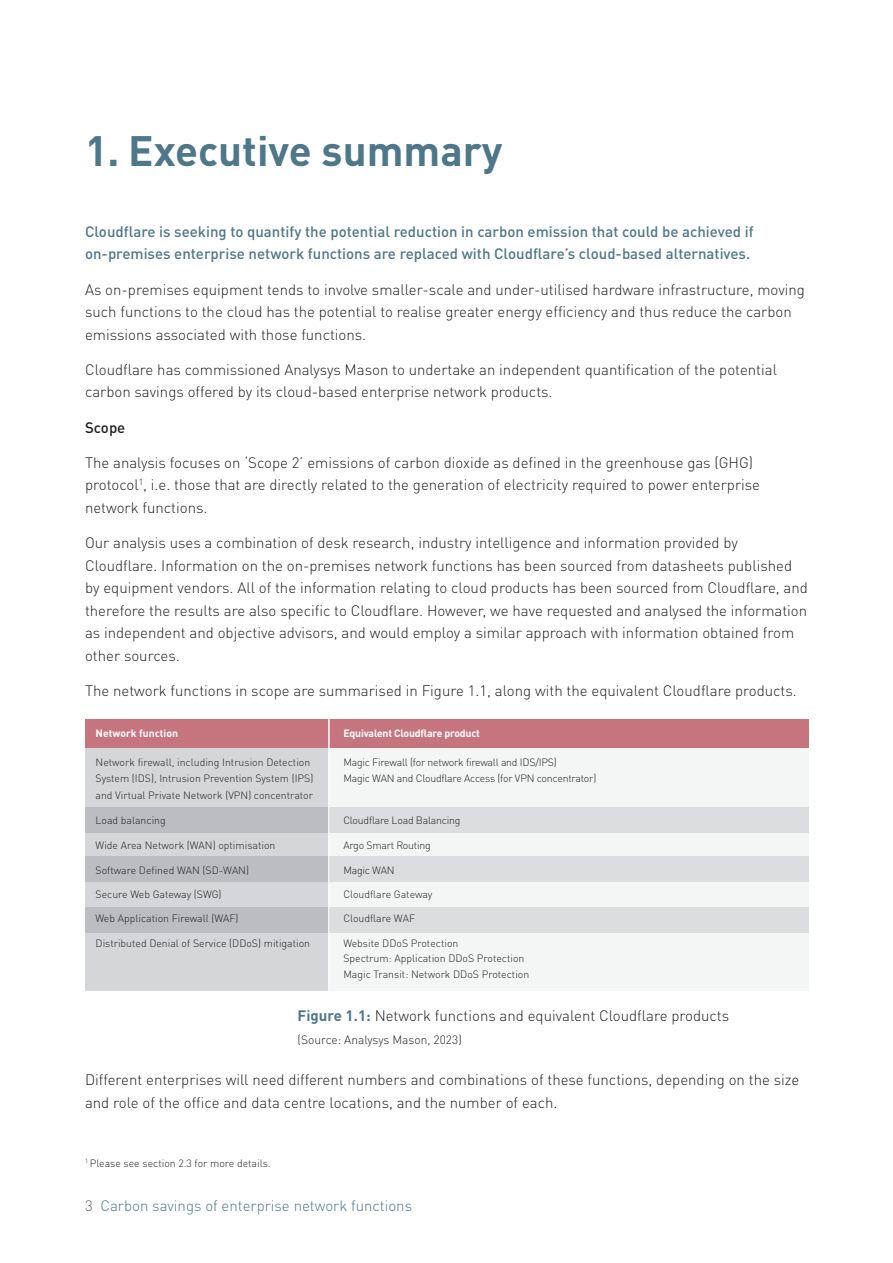
<style>
.page{position:relative;width:893px;height:1263px;background:#fff}
.page>*{position:absolute;margin:0;border:0;box-sizing:border-box;transform-origin:0 0}
.t1{font:700 42px "DINOT";color:#4e778a}
.t2{font:300 15px/22.5px "DINOT";color:#231f20}
.t3{font:500 15px/22.5px "DINOT";color:#4e778a}
.t4{font:300 15px "DINOT";color:#4e778a}
.t5{font:500 15px "DINOT";color:#231f20}
.t6{font:300 12px "DINOT";color:#231f20}
.t7{font:300 10.5px/15.8px "DINOT";color:#231f20}
.t8{font:300 10.5px/16.5px "DINOT";letter-spacing:-.02em;color:#231f20}
.t9{font:700 10.5px "DINOT";letter-spacing:-.02em;color:#fff}
.t10{font:700 10.5px "DINOT";color:#fff}
.s1{font-weight:700;color:#4e778a}
.s2{color:#62656a}
</style>
<div class="page">
<div style="left:328px;top:719px;width:480px;height:272px;background:#f4f5f5"></div>
<div style="left:330px;top:807px;width:478px;height:26px;background:#dcdddf"></div>
<div style="left:330px;top:856px;width:478px;height:26px;background:#dcdddf"></div>
<div style="left:330px;top:907px;width:478px;height:25px;background:#dcdddf"></div>
<div style="left:85px;top:719px;width:243px;height:272px;background:#d5d6d8"></div>
<div style="left:85px;top:807px;width:245px;height:26px;background:#bcbdc0"></div>
<div style="left:85px;top:856px;width:245px;height:26px;background:#bcbdc0"></div>
<div style="left:85px;top:907px;width:245px;height:25px;background:#bcbdc0"></div>
<div style="left:85px;top:719px;width:723px;height:29px;background:#c6757f"></div>
<hr style="left:328px;top:719px;width:2px;height:276px;background:#fff">
<h1 class="t1" style="left:85px;top:123px;width:419px">1. Executive summary</h1>
<p class="t3" style="left:85px;top:220px;width:670px">Cloudflare is seeking to quantify the potential reduction in carbon emission that could be achieved if on-premises enterprise network functions are replaced with Cloudflare’s cloud-based alternatives.</p>
<p class="t2" style="left:85px;top:278px;width:721px">As on-premises equipment tends to involve smaller-scale and under-utilised hardware infrastructure, moving such functions to the cloud has the potential to realise greater energy efficiency and thus reduce the carbon emissions associated with those functions.</p>
<p class="t2" style="left:85px;top:358px;width:693px">Cloudflare has commissioned Analysys Mason to undertake an independent quantification of the potential carbon savings offered by its cloud-based enterprise network products.</p>
<p class="t5" style="left:85px;top:418px;width:42px">Scope</p>
<p class="t2" style="left:85px;top:451px;width:677px">The analysis focuses on ‘Scope 2’ emissions of carbon dioxide as defined in the greenhouse gas (GHG) protocol<sup>1</sup>, i.e. those that are directly related to the generation of electricity required to power enterprise network functions.</p>
<p class="t2" style="left:85px;top:531px;width:724px">Our analysis uses a combination of desk research, industry intelligence and information provided by Cloudflare. Information on the on-premises network functions has been sourced from datasheets published by equipment vendors. All of the information relating to cloud products has been sourced from Cloudflare, and therefore the results are also specific to Cloudflare. However, we have requested and analysed the information as independent and objective advisors, and would employ a similar approach with information obtained from other sources.</p>
<p class="t2" style="left:85px;top:679px;width:713px">The network functions in scope are summarised in Figure 1.1, along with the equivalent Cloudflare products.</p>
<p class="t10" style="left:96px;top:727px;width:84px">Network function</p>
<p class="t7" style="left:96px;top:754px;width:219px;line-height:16.5px">Network firewall, including Intrusion Detection<br>System (IDS), Intrusion Prevention System (IPS) and Virtual Private Network (VPN) concentrator</p>
<p class="t7" style="left:96px;top:812px;width:72px">Load balancing</p>
<p class="t7" style="left:96px;top:837px;width:181px">Wide Area Network (WAN) optimisation</p>
<p class="t7" style="left:96px;top:862px;width:155px">Software Defined WAN (SD-WAN)</p>
<p class="t7" style="left:96px;top:886px;width:128px">Secure Web Gateway (SWG)</p>
<p class="t7" style="left:96px;top:910px;width:144px">Web Application Firewall (WAF)</p>
<p class="t7" style="left:96px;top:935px;width:216px">Distributed Denial of Service (DDoS) mitigation</p>
<p class="t9" style="left:343px;top:727px;width:138px">Equivalent Cloudflare product</p>
<p class="t8" style="left:343px;top:754px;width:254px">Magic Firewall (for network firewall and IDS/IPS)<br>Magic WAN and Cloudflare Access (for VPN concentrator)</p>
<p class="t8" style="left:343px;top:812px;width:119px">Cloudflare Load Balancing</p>
<p class="t8" style="left:343px;top:837px;width:89px">Argo Smart Routing</p>
<p class="t8" style="left:343px;top:862px;width:53px">Magic WAN</p>
<p class="t7" style="left:343px;top:886px;width:91px">Cloudflare Gateway</p>
<p class="t7" style="left:343px;top:911px;width:73px">Cloudflare WAF</p>
<p class="t7" style="left:343px;top:935px;width:187px">Website DDoS Protection<br>Spectrum: Application DDoS Protection<br>Magic Transit: Network DDoS Protection</p>
<p class="t2" style="left:298px;top:1005px;width:433px"><span class="s1">Figure 1.1:</span> Network functions and equivalent Cloudflare products</p>
<p class="t6" style="left:298px;top:1032px;width:166px">(Source: Analysys Mason, 2023)</p>
<p class="t2" style="left:85px;top:1068px;width:716px">Different enterprises will need different numbers and combinations of these functions, depending on the size and role of the office and data centre locations, and the number of each.</p>
<p class="t7" style="left:85px;top:1155px;width:187px"><sup>1</sup> Please see section 2.3 for more details.</p>
<p class="t4" style="left:85px;top:1196px;width:329px"><span class="s2">3</span> Carbon savings of enterprise network functions</p>
</div>
